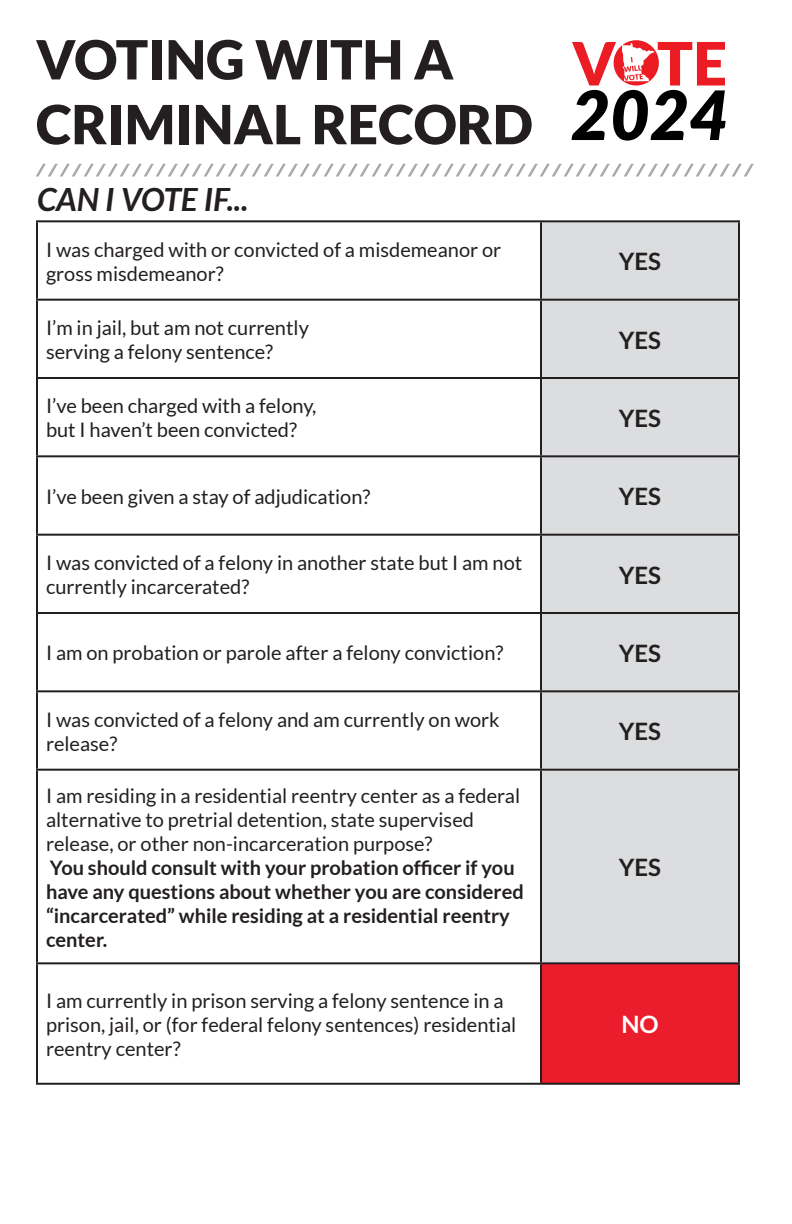
<style>
.page{position:relative;width:792px;height:1224px;background:#fff}
.page>*{position:absolute;margin:0;border:0;box-sizing:border-box;transform-origin:0 0}
.t1{font:italic 900 68.2px "Lato";color:#000}
.t2{font:900 54px/64.8px "Lato";color:#231f20}
.Heading{font:italic 700 32px "Lato";color:#231f20}
.Body{font:700 24px "Lato";color:#231f20}
.Body-2{font:700 24px "Lato";color:#fff}
.Body-3{font:20px/24px "Lato";color:#231f20}
.Body-4{font:700 20px/24px "Lato";color:#231f20}
</style>
<div class="page">
<svg style="left:572px;top:42px;width:44px;height:44px"></svg>
<div style="left:614px;top:40px;width:45px;height:46px;background:#ec1c24;border-radius:50%"></div>
<svg style="left:622px;top:42px;width:103px;height:44px"></svg>
<svg style="left:40px;top:164px;width:712px;height:12px"></svg>
<svg style="left:38px;top:222px;width:502px;height:547px"></svg>
<div style="left:542px;top:222px;width:196px;height:740px;background:#dcdddf"></div>
<div style="left:541px;top:963px;width:198px;height:121px;background:#eb1c2b"></div>
<hr style="left:36px;top:220px;width:505px;height:2px;background:#231f20">
<hr style="left:541px;top:220px;width:199px;height:2px;background:#231f20">
<hr style="left:36px;top:222px;width:2px;height:77px;background:#231f20">
<hr style="left:540px;top:222px;width:2px;height:77px;background:#231f20">
<hr style="left:738px;top:222px;width:2px;height:77px;background:#231f20">
<hr style="left:36px;top:299px;width:505px;height:2px;background:#231f20">
<hr style="left:36px;top:301px;width:2px;height:76px;background:#231f20">
<hr style="left:541px;top:299px;width:199px;height:2px;background:#231f20">
<hr style="left:540px;top:301px;width:2px;height:76px;background:#231f20">
<hr style="left:738px;top:301px;width:2px;height:76px;background:#231f20">
<hr style="left:36px;top:377px;width:505px;height:2px;background:#231f20">
<hr style="left:36px;top:379px;width:2px;height:76px;background:#231f20">
<hr style="left:541px;top:377px;width:199px;height:2px;background:#231f20">
<hr style="left:540px;top:379px;width:2px;height:76px;background:#231f20">
<hr style="left:738px;top:379px;width:2px;height:76px;background:#231f20">
<hr style="left:36px;top:455px;width:505px;height:2px;background:#231f20">
<hr style="left:36px;top:457px;width:2px;height:77px;background:#231f20">
<hr style="left:541px;top:455px;width:199px;height:2px;background:#231f20">
<hr style="left:540px;top:457px;width:2px;height:77px;background:#231f20">
<hr style="left:738px;top:457px;width:2px;height:77px;background:#231f20">
<hr style="left:36px;top:534px;width:505px;height:2px;background:#231f20">
<hr style="left:36px;top:536px;width:2px;height:76px;background:#231f20">
<hr style="left:541px;top:534px;width:199px;height:2px;background:#231f20">
<hr style="left:540px;top:536px;width:2px;height:76px;background:#231f20">
<hr style="left:738px;top:536px;width:2px;height:76px;background:#231f20">
<hr style="left:36px;top:612px;width:505px;height:2px;background:#231f20">
<hr style="left:36px;top:614px;width:2px;height:76px;background:#231f20">
<hr style="left:541px;top:612px;width:199px;height:2px;background:#231f20">
<hr style="left:540px;top:614px;width:2px;height:76px;background:#231f20">
<hr style="left:738px;top:614px;width:2px;height:76px;background:#231f20">
<hr style="left:36px;top:690px;width:505px;height:2px;background:#231f20">
<hr style="left:36px;top:692px;width:2px;height:77px;background:#231f20">
<hr style="left:541px;top:690px;width:199px;height:2px;background:#231f20">
<hr style="left:540px;top:692px;width:2px;height:77px;background:#231f20">
<hr style="left:738px;top:692px;width:2px;height:77px;background:#231f20">
<hr style="left:36px;top:769px;width:505px;height:2px;background:#231f20">
<hr style="left:36px;top:771px;width:2px;height:191px;background:#231f20">
<hr style="left:541px;top:769px;width:199px;height:2px;background:#231f20">
<hr style="left:540px;top:771px;width:2px;height:191px;background:#231f20">
<hr style="left:738px;top:771px;width:2px;height:191px;background:#231f20">
<hr style="left:36px;top:962px;width:505px;height:2px;background:#231f20">
<hr style="left:36px;top:964px;width:2px;height:119px;background:#231f20">
<hr style="left:541px;top:962px;width:199px;height:2px;background:#231f20">
<hr style="left:540px;top:964px;width:2px;height:119px;background:#231f20">
<hr style="left:738px;top:964px;width:2px;height:119px;background:#231f20">
<hr style="left:36px;top:1083px;width:505px;height:2px;background:#231f20">
<hr style="left:541px;top:1083px;width:199px;height:2px;background:#231f20">
<p class="t2" style="left:36px;top:26px;width:498px">VOTING WITH A<br>CRIMINAL RECORD</p>
<h1 class="t1" style="left:571px;top:64px;width:160px">2024</h1>
<p class="Heading" style="left:37px;top:181px;width:213px">CAN I VOTE IF...</p>
<p class="Body-3" style="left:46px;top:237px;width:457px">I was charged with or convicted of a misdemeanor or gross misdemeanor?</p>
<p class="Body" style="left:619px;top:248px;width:44px">YES</p>
<p class="Body-3" style="left:46px;top:316px;width:264px">I’m in jail, but am not currently serving a felony sentence?</p>
<p class="Body" style="left:619px;top:326px;width:44px">YES</p>
<p class="Body-3" style="left:46px;top:394px;width:272px">I’ve been charged with a felony, but I haven’t been convicted?</p>
<p class="Body" style="left:619px;top:404px;width:44px">YES</p>
<p class="Body-3" style="left:46px;top:484px;width:326px">I’ve been given a stay of adjudication?</p>
<p class="Body" style="left:619px;top:483px;width:44px">YES</p>
<p class="Body-3" style="left:46px;top:551px;width:478px">I was convicted of a felony in another state but I am not currently incarcerated?</p>
<p class="Body" style="left:619px;top:561px;width:44px">YES</p>
<p class="Body-3" style="left:46px;top:641px;width:459px">I am on probation or parole after a felony conviction?</p>
<p class="Body" style="left:619px;top:639px;width:44px">YES</p>
<p class="Body-3" style="left:46px;top:707px;width:455px">I was convicted of a felony and am currently on work release?</p>
<p class="Body" style="left:619px;top:718px;width:44px">YES</p>
<p class="Body-3" style="left:46px;top:783px;width:476px">I am residing in a residential reentry center as a federal alternative to pretrial detention, state supervised release, or other non-incarceration purpose?</p>
<p class="Body-4" style="left:46px;top:855px;width:479px">You should consult with your probation officer if you have any questions about whether you are considered “incarcerated” while residing at a residential reentry center.</p>
<p class="Body" style="left:619px;top:854px;width:44px">YES</p>
<p class="Body-3" style="left:46px;top:988px;width:472px">I am currently in prison serving a felony sentence in a prison, jail, or (for federal felony sentences) residential reentry center?</p>
<p class="Body-2" style="left:621px;top:1011px;width:39px">NO</p>
</div>
